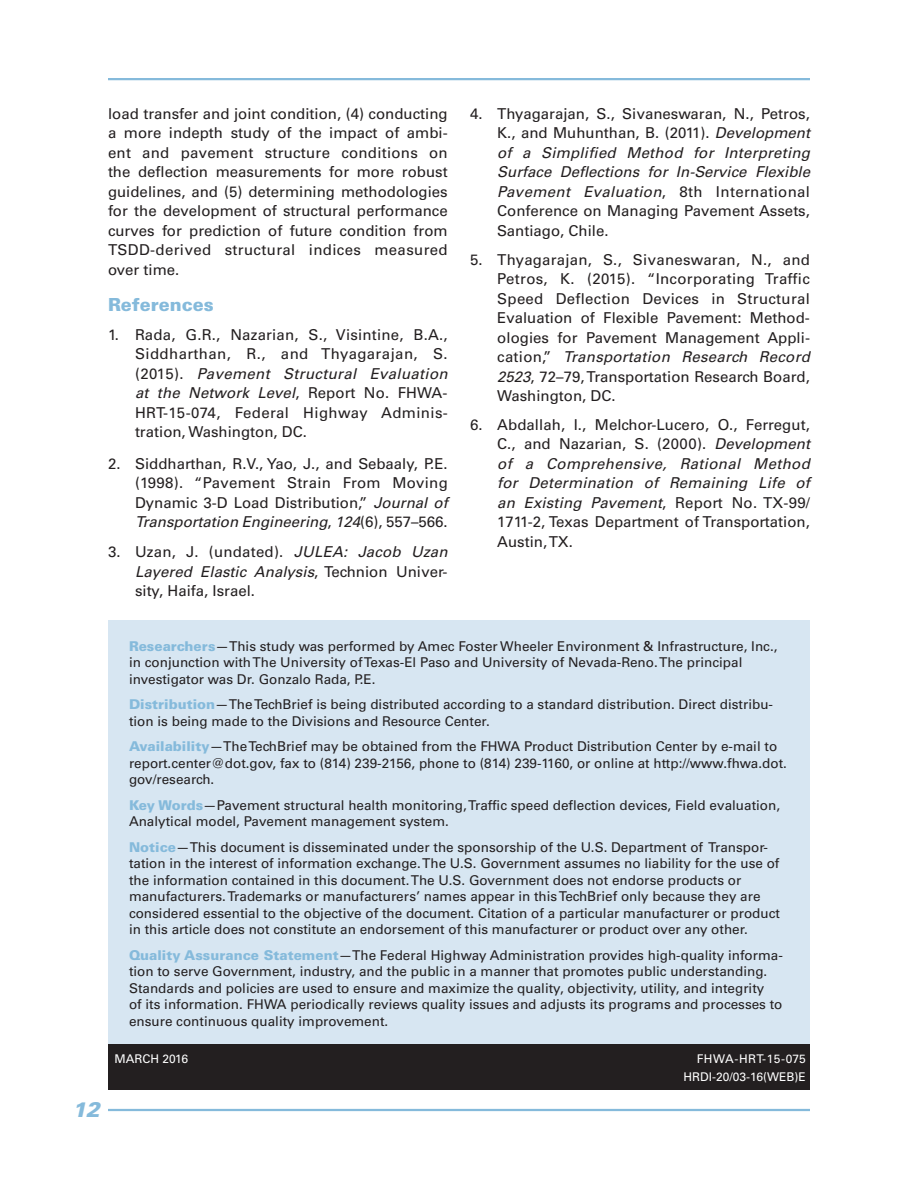
<style>
.page{position:relative;width:918px;height:1188px;background:#fff}
.page>*{position:absolute;margin:0;border:0;box-sizing:border-box;transform-origin:0 0}
.t1{font:italic 900 21px "Univers LT Std";color:#85badb}
.t2{font:900 18px "Univers LT Std";color:#85badb}
.t3{font:15px/19.5px "Univers LT Std";color:#231f20;text-align:justify}
.t4{font:13.5px/16.5px "Univers LT Std";color:#231f20}
.t5{font:12px/18px "Univers LT Std";color:#fff;text-align:right}
.s1{font-style:italic}
.s2{font-weight:900;color:#85badb}
</style>
<div class="page">
<hr style="left:108px;top:1109px;width:702px;height:2px;background:#85badb">
<hr style="left:108px;top:78px;width:702px;height:2px;background:#85badb">
<div style="left:108px;top:620px;width:702px;height:431px;background:#d7e6f2"></div>
<div style="left:108px;top:1045px;width:702px;height:45px;background:#231f20"></div>
<p class="t3" style="left:108px;top:104px;width:341px">load transfer and joint condition, (4) conducting a more indepth study of the impact of ambi&shy;ent and pavement structure conditions on the deflection measurements for more robust guidelines, and (5) determining methodologies for the development of structural performance curves for prediction of future condition from TSDD-derived structural indices measured over time.</p>
<h2 class="t2" style="left:108px;top:294px;width:107px">References</h2>
<p class="t3" style="left:135px;top:325px;width:314px;text-indent:-27px">1. Rada, G.R., Nazarian, S., Visintine, B.A., Siddharthan, R., and Thyagarajan, S. (2015). <span class="s1">Pavement Structural Evaluation at the Network Level</span>, Report No. FHWA-HRT-15-074, Federal Highway Adminis&shy;tration, Washington, DC.</p>
<p class="t3" style="left:135px;top:454px;width:314px;text-indent:-27px">2. Siddharthan, R.V., Yao, J., and Sebaaly, P.E. (1998). “Pavement Strain From Moving Dynamic 3-D Load Distribution,” <span class="s1">Journal of Transportation Engineering</span>, <span class="s1">124</span>(6), 557–566.</p>
<p class="t3" style="left:135px;top:542px;width:314px;text-indent:-27px">3. Uzan, J. (undated). <span class="s1">JULEA: Jacob Uzan Layered Elastic Analysis</span>, Technion Univer&shy;sity, Haifa, Israel.</p>
<p class="t3" style="left:497px;top:104px;width:314px;text-indent:-27px">4. Thyagarajan, S., Sivaneswaran, N., Petros, K., and Muhunthan, B. (2011). <span class="s1">Development of a Simplified Method for Interpreting Surface Deflections for In-Service Flexible Pavement Evaluation</span>, 8th International Conference on Managing Pavement Assets, Santiago, Chile.</p>
<p class="t3" style="left:497px;top:250px;width:314px;text-indent:-27px">5. Thyagarajan, S., Sivaneswaran, N., and Petros, K. (2015). “Incorporating Traffic Speed Deflection Devices in Structural Evaluation of Flexible Pavement: Method&shy;ologies for Pavement Management Appli&shy;cation,” <span class="s1">Transportation Research Record 2523</span>, 72–79, Transportation Research Board, Washington, DC.</p>
<p class="t3" style="left:497px;top:415px;width:314px;text-indent:-27px">6. Abdallah, I., Melchor-Lucero, O., Ferregut, C., and Nazarian, S. (2000). <span class="s1">Development of a Comprehensive, Rational Method for Determination of Remaining Life of an Existing Pavement</span>, Report No. TX-99/ 1711-2, Texas Department of Transportation, Austin, TX.</p>
<h1 class="t1" style="left:72px;top:1096px;width:29px">12</h1>
<p class="t4" style="left:129px;top:638px;width:650px"><span class="s2">Researchers</span>—This study was performed by Amec Foster Wheeler Environment &amp; Infrastructure, Inc., in conjunction with The University of Texas-El Paso and University of Nevada-Reno. The principal investigator was Dr. Gonzalo Rada, P.E.</p>
<p class="t4" style="left:129px;top:696px;width:646px"><span class="s2">Distribution</span>—The TechBrief is being distributed according to a standard distribution. Direct distribu&shy;tion is being made to the Divisions and Resource Center.</p>
<p class="t4" style="left:129px;top:738px;width:659px"><span class="s2">Availability</span>—The TechBrief may be obtained from the FHWA Product Distribution Center by e-mail to report.center@dot.gov, fax to (814) 239-2156, phone to (814) 239-1160, or online at http://www.fhwa.dot. gov/research.</p>
<p class="t4" style="left:129px;top:797px;width:653px"><span class="s2">Key Words</span>—Pavement structural health monitoring, Traffic speed deflection devices, Field evaluation,<br>Analytical model, Pavement management system.</p>
<p class="t4" style="left:129px;top:839px;width:653px"><span class="s2">Notice</span>—This document is disseminated under the sponsorship of the U.S. Department of Transpor&shy;tation in the interest of information exchange. The U.S. Government assumes no liability for the use of the information contained in this document. The U.S. Government does not endorse products or manufacturers. Trademarks or manufacturers’ names appear in this TechBrief only because they are considered essential to the objective of the document. Citation of a particular manufacturer or product in this article does not constitute an endorsement of this manufacturer or product over any other.</p>
<p class="t4" style="left:129px;top:947px;width:655px"><span class="s2">Quality Assurance Statement</span>—The Federal Highway Administration provides high-quality informa&shy;tion to serve Government, industry, and the public in a manner that promotes public understanding.<br>Standards and policies are used to ensure and maximize the quality, objectivity, utility, and integrity<br>of its information. FHWA periodically reviews quality issues and adjusts its programs and processes to ensure continuous quality improvement.</p>
<p class="t5" style="left:114px;top:1050px;width:75px">MARCH 2016</p>
<p class="t5" style="left:683px;top:1050px;width:124px">FHWA-HRT-15-075<br>HRDI-20/03-16(WEB)E</p>
</div>
